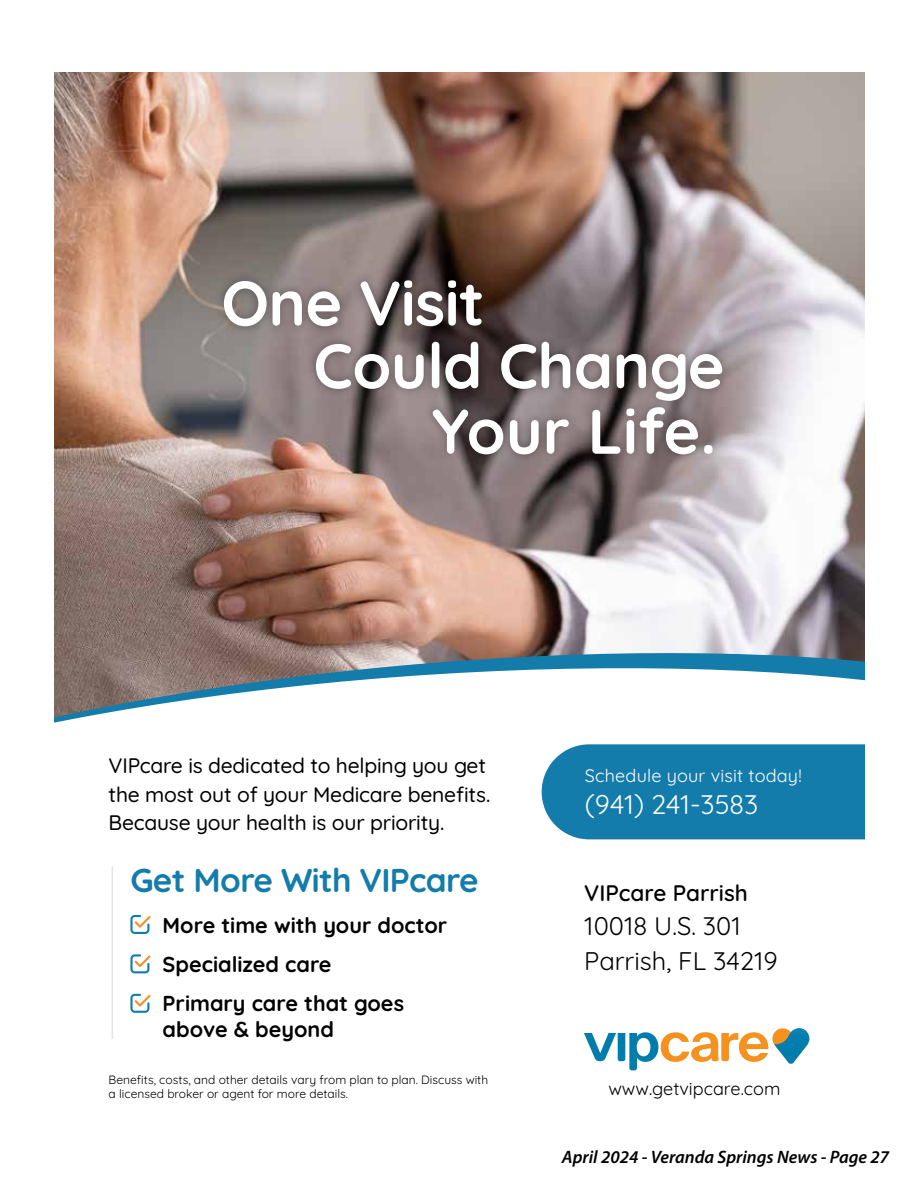
<style>
.page{position:relative;width:918px;height:1188px;background:#fff}
.page>*{position:absolute;margin:0;border:0;box-sizing:border-box;transform-origin:0 0}
.t1{font:700 62.85px "Quicksand";letter-spacing:-.01em;color:#fff}
.t2{font:700 33px "Quicksand";letter-spacing:-.02em;color:#137cab}
.t3{font:27px "Quicksand";color:#fff}
.t4{font:25.5px/34.5px "Quicksand";color:#000}
.t5{font:600 22.5px "Quicksand";color:#000}
.t6{font:700 21.6px/39.5px "Quicksand";color:#000}
.t7{font:500 21px/28.5px "Quicksand";letter-spacing:-.01em;color:#000}
.t8{font:italic 600 18px "Myriad Pro";color:#000}
.t9{font:18px "Quicksand";letter-spacing:.01em;color:#fff}
.t10{font:18px "Quicksand";color:#000}
.t11{font:12px/14.4px "Quicksand";color:#000}
</style>
<div class="page">
<img style="left:55px;top:73px;width:810px;height:555px">
<svg style="left:55px;top:628px;width:810px;height:18px"></svg>
<svg style="left:55px;top:646px;width:810px;height:395px"></svg>
<div style="left:542px;top:744px;width:323px;height:95px;background:#137cab"></div>
<svg style="left:584px;top:1028px;width:225px;height:42px"></svg>
<img style="left:777px;top:1028px;width:30px;height:23px">
<div style="left:214px;top:271px;width:277px;height:65px;background:#000;opacity:.35"></div>
<div style="left:306px;top:333px;width:425px;height:131px;background:#000;opacity:.35"></div>
<hr style="left:112px;top:866px;width:1px;height:173px;background:#e2e3e4">
<svg style="left:130px;top:915px;width:21px;height:19px"></svg>
<svg style="left:130px;top:954px;width:21px;height:19px"></svg>
<svg style="left:130px;top:994px;width:21px;height:19px"></svg>
<h1 class="t1" style="left:221px;top:255px;width:265px">One Visit</h1>
<h1 class="t1" style="left:313px;top:317px;width:413px">Could Change</h1>
<h1 class="t1" style="left:432px;top:383px;width:286px">Your Life.</h1>
<p class="t7" style="left:109px;top:749px;width:383px">VIPcare is dedicated to helping you get the most out of your Medicare benefits.<br>Because your health is our priority.</p>
<h2 class="t2" style="left:130px;top:855px;width:350px">Get More With VIPcare</h2>
<p class="t6" style="left:163px;top:903px;width:286px">More time with your doctor<br>Specialized care<br>Primary care that goes</p>
<p class="t6" style="left:163px;top:1008px;width:173px">above &amp; beyond</p>
<p class="t11" style="left:109px;top:1071px;width:381px">Benefits, costs, and other details vary from plan to plan. Discuss with a licensed broker or agent for more details.</p>
<p class="t9" style="left:585px;top:761px;width:218px">Schedule your visit today!</p>
<p class="t3" style="left:585px;top:784px;width:175px">(941) 241-3583</p>
<p class="t5" style="left:584px;top:875px;width:165px">VIPcare Parrish</p>
<p class="t4" style="left:584px;top:907px;width:195px">10018 U.S. 301<br>Parrish, FL 34219</p>
<p class="t10" style="left:608px;top:1075px;width:174px">www.getvipcare.com</p>
<p class="t8" style="left:562px;top:1145px;width:329px">April 2024 - Veranda Springs News - Page 27</p>
</div>
